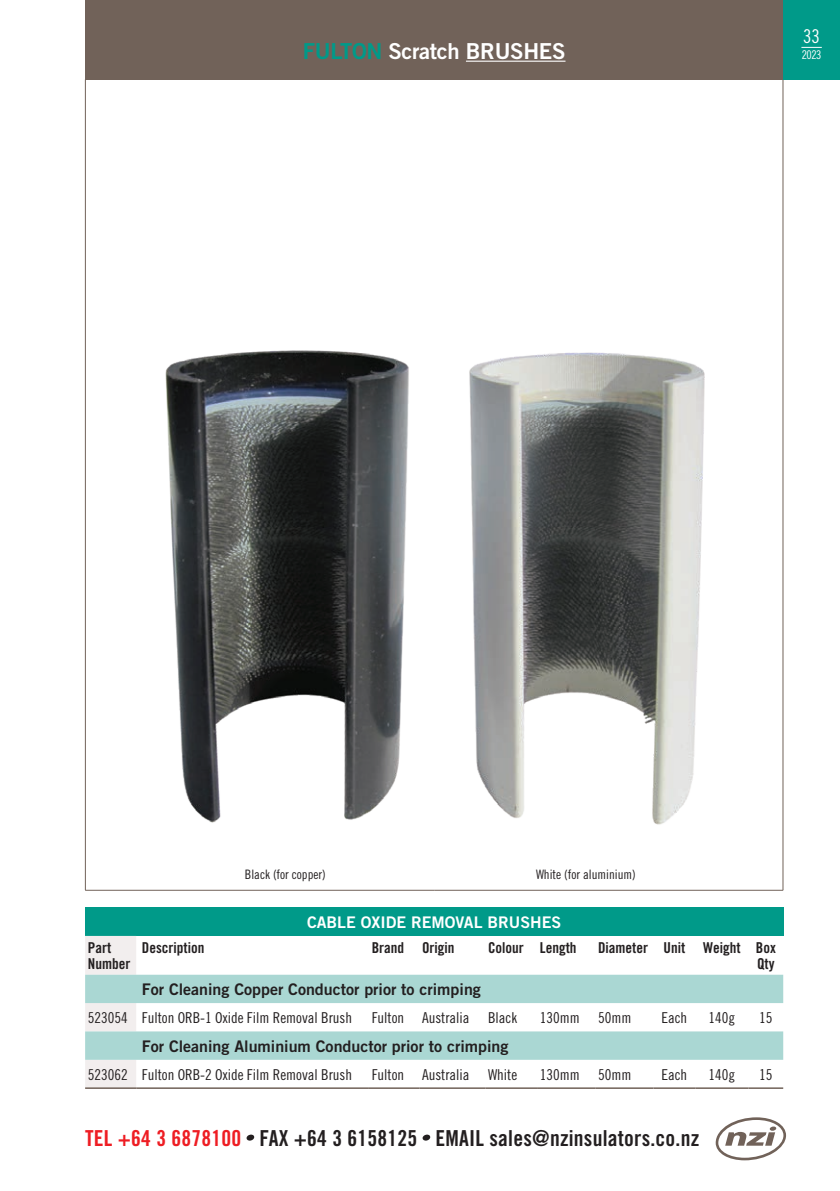
<style>
.page{position:relative;width:840px;height:1191px;background:#fff}
.page>*{position:absolute;margin:0;border:0;box-sizing:border-box;transform-origin:0 0}
.t1{font:22px "Trade Gothic Bold Cond Twenty";letter-spacing:.01em;color:#231f20}
.t2{font:22px "Trade Gothic Bold Two";letter-spacing:-.015em;color:#fff}
.t3{font:19px "Trade Gothic Cond Eighteen";color:#fff}
.t4{font:16px "Trade Gothic Bold Two";color:#231f20}
.t5{font:16px "Trade Gothic Bold Two";color:#fff}
.t6{font:15px "Trade Gothic Cond Eighteen";color:#231f20}
.t7{font:15px/16px "Trade Gothic Bold Cond Twenty";color:#231f20}
.t8{font:13px "Trade Gothic Cond Eighteen";color:#231f20}
.t9{font:12px "Trade Gothic Cond Eighteen";color:#fff}
.s1{color:#009a89}
.s2{color:#ee1d23}
</style>
<div class="page">
<hr style="left:85px;top:79px;width:1px;height:811px;background:#716259">
<hr style="left:782px;top:79px;width:1px;height:811px;background:#716259">
<hr style="left:85px;top:890px;width:349px;height:1px;background:#716259">
<hr style="left:434px;top:890px;width:348px;height:1px;background:#716259">
<div style="left:85px;top:907px;width:697px;height:29px;background:#009a89"></div>
<div style="left:85px;top:936px;width:51px;height:151px;background:#f2eeee"></div>
<svg style="left:85px;top:974px;width:697px;height:85px;fill:#aad7d3"></svg>
<hr style="left:85px;top:1087px;width:51px;height:2px;background:#716259">
<hr style="left:136px;top:1087px;width:233px;height:2px;background:#716259">
<hr style="left:369px;top:1087px;width:50px;height:2px;background:#716259">
<hr style="left:419px;top:1087px;width:66px;height:2px;background:#716259">
<hr style="left:485px;top:1087px;width:51px;height:2px;background:#716259">
<hr style="left:536px;top:1087px;width:59px;height:2px;background:#716259">
<hr style="left:595px;top:1087px;width:58px;height:2px;background:#716259">
<hr style="left:653px;top:1087px;width:41px;height:2px;background:#716259">
<hr style="left:694px;top:1087px;width:54px;height:2px;background:#716259">
<hr style="left:748px;top:1087px;width:34px;height:2px;background:#716259">
<img style="left:469px;top:352px;width:236px;height:473px">
<img style="left:165px;top:350px;width:244px;height:473px">
<div style="left:85px;top:0;width:697px;height:79px;background:#716259"></div>
<svg style="left:715px;top:1117px;width:70px;height:43px"></svg>
<div style="left:246px;top:1134px;width:8px;height:6px;background:#231f20;border-radius:50%"></div>
<div style="left:422px;top:1134px;width:8px;height:6px;background:#231f20;border-radius:50%"></div>
<div style="left:782px;top:0;width:57px;height:79px;background:#009a89"></div>
<hr style="left:465px;top:61px;width:100px;height:1px;background:#fff">
<svg style="left:801px;top:47px;width:20px;height:1px"></svg>
<h1 class="t2" style="left:303px;top:37px;width:264px"><span class="s1">FULTON</span> Scratch BRUSHES</h1>
<p class="t3" style="left:802px;top:25px;width:18px">33</p>
<p class="t9" style="left:801px;top:48px;width:21px">2023</p>
<p class="t8" style="left:245px;top:866px;width:82px">Black (for copper)</p>
<p class="t8" style="left:535px;top:866px;width:101px">White (for aluminium)</p>
<p class="t5" style="left:307px;top:912px;width:256px">CABLE OXIDE REMOVAL BRUSHES</p>
<p class="t7" style="left:88px;top:939px;width:44px">Part<br>Number</p>
<p class="t7" style="left:142px;top:939px;width:64px">Description</p>
<p class="t7" style="left:371px;top:939px;width:84px">Brand Origin</p>
<p class="t7" style="left:488px;top:939px;width:90px">Colour Length</p>
<p class="t7" style="left:597px;top:939px;width:179px;text-align:right">Diameter Unit Weight Box<br>Qty</p>
<p class="t4" style="left:142px;top:979px;width:340px">For Cleaning Copper Conductor prior to crimping</p>
<p class="t6" style="left:88px;top:1009px;width:265px">523054 Fulton ORB-1 Oxide Film Removal Brush</p>
<p class="t6" style="left:371px;top:1009px;width:147px">Fulton Australia Black</p>
<p class="t6" style="left:539px;top:1009px;width:93px">130mm 50mm</p>
<p class="t6" style="left:661px;top:1009px;width:27px">Each</p>
<p class="t6" style="left:708px;top:1009px;width:28px">140g</p>
<p class="t6" style="left:758px;top:1009px;width:15px">15</p>
<p class="t4" style="left:142px;top:1036px;width:368px">For Cleaning Aluminium Conductor prior to crimping</p>
<p class="t6" style="left:88px;top:1065px;width:265px">523062 Fulton ORB-2 Oxide Film Removal Brush</p>
<p class="t6" style="left:371px;top:1065px;width:147px">Fulton Australia White</p>
<p class="t6" style="left:539px;top:1065px;width:93px">130mm 50mm</p>
<p class="t6" style="left:661px;top:1065px;width:27px">Each</p>
<p class="t6" style="left:708px;top:1065px;width:28px">140g</p>
<p class="t6" style="left:758px;top:1065px;width:15px">15</p>
<h1 class="t1" style="left:85px;top:1124px;width:615px"><span class="s2">TEL +64 3 6878100</span> FAX +64 3 6158125 EMAIL sales@nzinsulators.co.nz</h1>
</div>
